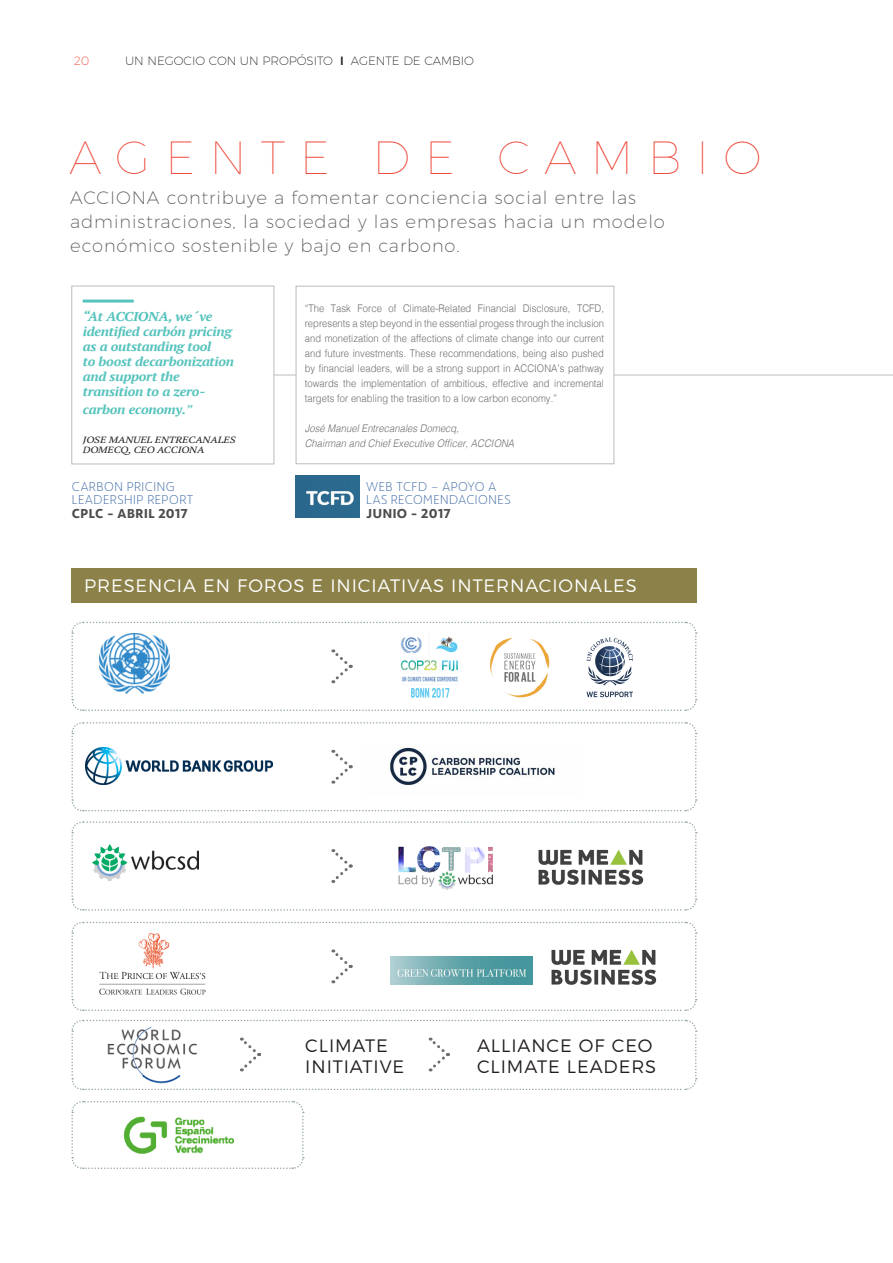
<style>
.page{position:relative;width:893px;height:1263px;background:#fff}
.page>*{position:absolute;margin:0;border:0;box-sizing:border-box;transform-origin:0 0}
._00_TITULAR_Grande{font:100 46.5px "Montserrat";letter-spacing:.31em;color:#ee4234}
._01_ENTRADILLA{font:200 18px/24px "Montserrat";letter-spacing:.05em;color:#57585a}
._03_SUBTITULO{font:300 18px/21px "Montserrat";letter-spacing:.05em;color:#231f20}
._03_SUBTITULO-2{font:300 18px "Montserrat";letter-spacing:.05em;color:#fff}
.textito_de_cifra_de{font:300 13.5px/13.5px "Acciona";letter-spacing:.035em;color:#436da8}
._02_TEXTO_GENERAL{font:italic 700 12.75px/15px "PT Serif";letter-spacing:-.02em;color:#56c3bd;scale:1.1 1}
.t1{font:200 12px "Montserrat";color:#231f20}
.t2{font:200 12px "Montserrat";color:#ee4234}
._02_TEXTO_GENERAL-2{font:300 10.5px/15px "Helvetica";letter-spacing:.005em;color:#6c6d70;text-align:justify;scale:.9 1}
._02_TEXTO_GENERAL-3{font:italic 300 10.5px "Helvetica";letter-spacing:.005em;color:#6c6d70;scale:.9 1}
._02_TEXTO_GENERAL-4{font:italic 9px "PT Serif";color:#231f20;scale:1.2 1}
.s1{font-weight:500}
.s2{font-weight:400}
.s3{font-weight:700;color:#4b4c4d}
</style>
<div class="page">
<hr style="left:71px;top:375px;width:822px;height:1px;background:#bcbdc0">
<div style="left:71px;top:286px;width:203px;height:178px;background:#fff;border:1px solid #bcbdc0"></div>
<div style="left:296px;top:286px;width:318px;height:178px;background:#fff;border:1px solid #bcbdc0"></div>
<img style="left:296px;top:475px;width:64px;height:43px">
<div style="left:71px;top:568px;width:625px;height:34px;background:#8c8249"></div>
<svg style="left:71px;top:621px;width:626px;height:90px"></svg>
<img style="left:379px;top:629px;width:98px;height:76px">
<img style="left:573px;top:638px;width:72px;height:59px">
<img style="left:488px;top:637px;width:69px;height:60px">
<svg style="left:71px;top:1101px;width:233px;height:68px"></svg>
<img style="left:105px;top:1108px;width:147px;height:55px">
<svg style="left:71px;top:821px;width:626px;height:90px"></svg>
<img style="left:526px;top:841px;width:126px;height:43px">
<svg style="left:71px;top:921px;width:626px;height:90px"></svg>
<svg style="left:71px;top:1019px;width:626px;height:72px"></svg>
<img style="left:546px;top:942px;width:120px;height:43px">
<img style="left:391px;top:957px;width:142px;height:28px">
<svg style="left:71px;top:722px;width:626px;height:90px"></svg>
<img style="left:362px;top:743px;width:218px;height:53px">
<img style="left:85px;top:748px;width:187px;height:36px">
<img style="left:398px;top:846px;width:97px;height:44px">
<hr style="left:83px;top:300px;width:51px;height:3px;background:#56c3bd">
<p class="t2" style="left:74px;top:52px;width:17px">20</p>
<p class="t1" style="left:125px;top:52px;width:350px">UN NEGOCIO CON UN PROPÓSITO <span class="s1">I</span> AGENTE DE CAMBIO</p>
<p class="_00_TITULAR_Grande" style="left:70px;top:123px;width:693px">AGENTE DE CAMBIO</p>
<p class="_01_ENTRADILLA" style="left:70px;top:184px;width:596px">ACCIONA contribuye a fomentar conciencia social entre las administraciones, la sociedad y las empresas hacia un modelo económico sostenible y bajo en carbono.</p>
<p class="_02_TEXTO_GENERAL" style="left:83px;top:309px;width:139px">“At ACCIONA, we´ve identified carbón pricing as a outstanding tool<br>to boost decarbonization and support the transition to a zero-</p>
<p class="_02_TEXTO_GENERAL" style="left:83px;top:402px;width:101px">carbon economy.<span class="s2">”</span></p>
<p class="_02_TEXTO_GENERAL-4" style="left:83px;top:434px;width:129px">JOSE MANUEL ENTRECANALES</p>
<p class="_02_TEXTO_GENERAL-4" style="left:83px;top:444px;width:103px">DOMECQ, CEO ACCIONA</p>
<p class="_02_TEXTO_GENERAL-2" style="left:305px;top:300px;width:334px">“The Task Force of Climate-Related Financial Disclosure, TCFD, represents a step beyond in the essential progess through the inclusion and monetization of the affections of climate change into our current and future investments. These recommendations, being also pushed by financial leaders, will be a strong support in ACCIONA’s pathway towards the implementation of ambitious, effective and incremental targets for enabling the trasition to a low carbon economy.”</p>
<p class="_02_TEXTO_GENERAL-3" style="left:305px;top:419px;width:173px">José Manuel Entrecanales Domecq,</p>
<p class="_02_TEXTO_GENERAL-3" style="left:305px;top:434px;width:234px">Chairman and Chief Executive Officer, ACCIONA</p>
<p class="textito_de_cifra_de" style="left:72px;top:479px;width:123px">CARBON PRICING<br>LEADERSHIP REPORT<br><span class="s3">CPLC - ABRIL 2017</span></p>
<p class="textito_de_cifra_de" style="left:366px;top:479px;width:146px">WEB TCFD – APOYO A<br>LAS RECOMENDACIONES<br><span class="s3">JUNIO - 2017</span></p>
<p class="_03_SUBTITULO-2" style="left:84px;top:572px;width:554px">PRESENCIA EN FOROS E INICIATIVAS INTERNACIONALES</p>
<p class="_03_SUBTITULO" style="left:305px;top:1033px;width:100px">CLIMATE<br>INITIATIVE</p>
<p class="_03_SUBTITULO" style="left:477px;top:1033px;width:181px">ALLIANCE OF CEO<br>CLIMATE LEADERS</p>
</div>
